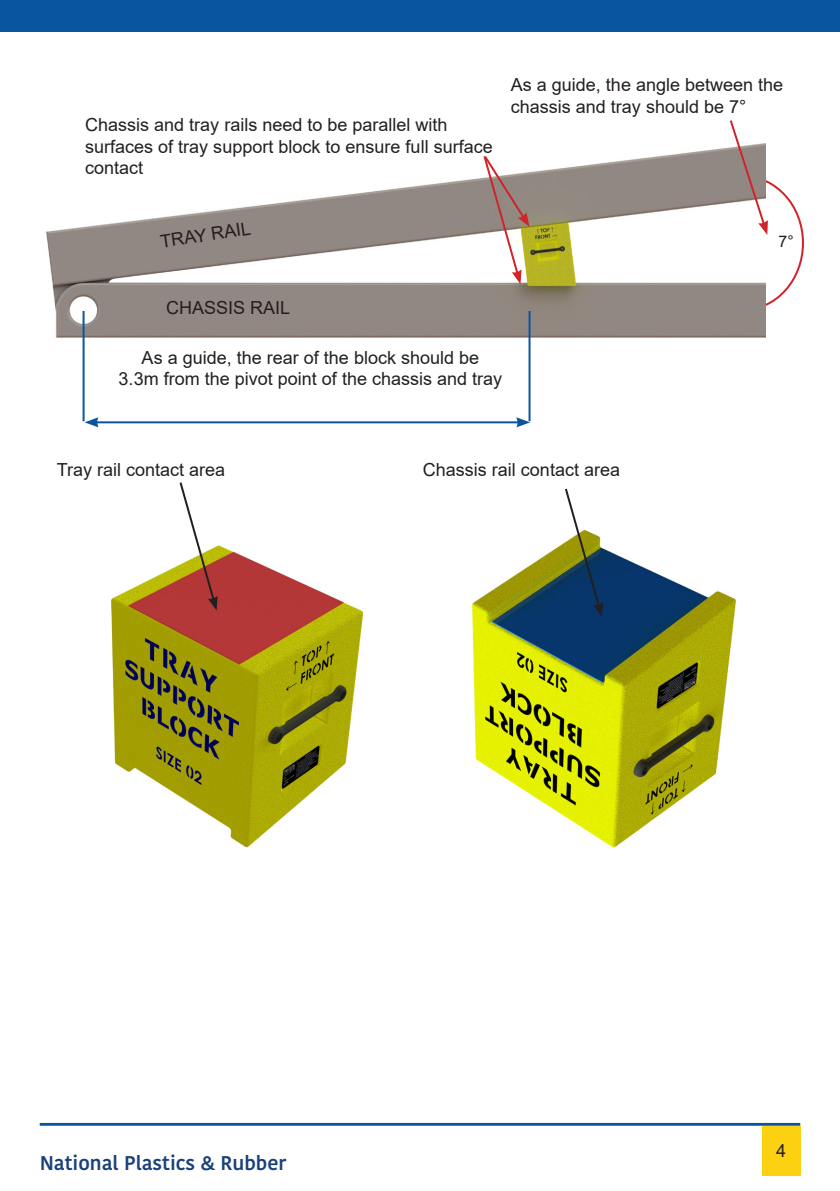
<style>
.page{position:relative;width:840px;height:1191px;background:#fff}
.page>*{position:absolute;margin:0;border:0;box-sizing:border-box;transform-origin:0 0}
.t1{font:600 19.8px "Kohinoor Devanagari";color:#19407b}
.t2{font:18px/21.6px "Arial";color:#231f20}
.t3{font:16px "Arial";color:#231f20}
</style>
<div class="page">
<div style="left:0;top:0;width:839px;height:32px;background:#0a55a0"></div>
<hr style="left:40px;top:1123px;width:759px;height:2px;background:#0a55a0">
<div style="left:761px;top:1125px;width:38px;height:50px;background:#fcd111"></div>
<img style="left:46px;top:147px;width:719px;height:277px">
<svg style="left:481px;top:154px;width:48px;height:130px"></svg>
<svg style="left:727px;top:120px;width:40px;height:115px"></svg>
<hr style="left:82px;top:311px;width:2px;height:110px;background:#0a55a0">
<hr style="left:528px;top:311px;width:2px;height:110px;background:#0a55a0">
<hr style="left:95px;top:421px;width:424px;height:2px;background:#0a55a0">
<svg style="left:84px;top:417px;width:14px;height:10px"></svg>
<svg style="left:516px;top:417px;width:14px;height:10px"></svg>
<img style="left:111px;top:545px;width:253px;height:303px">
<img style="left:472px;top:543px;width:265px;height:305px">
<svg style="left:178px;top:482px;width:39px;height:128px"></svg>
<svg style="left:563px;top:488px;width:39px;height:129px"></svg>
<p class="t2" style="left:85px;top:114px;width:409px">Chassis and tray rails need to be parallel with surfaces of tray support block to ensure full surface contact</p>
<p class="t2" style="left:510px;top:74px;width:274px">As a guide, the angle between the chassis and tray should be 7°</p>
<p class="t2" style="left:159px;top:231px;width:93px;rotate:-9deg">TRAY RAIL</p>
<p class="t3" style="left:778px;top:230px;width:17px">7°</p>
<p class="t2" style="left:166px;top:296px;width:126px">CHASSIS RAIL</p>
<p class="t2" style="left:142px;top:346px;width:339px">As a guide, the rear of the block should be</p>
<p class="t2" style="left:119px;top:368px;width:385px">3.3m from the pivot point of the chassis and tray</p>
<p class="t2" style="left:57px;top:459px;width:170px">Tray rail contact area</p>
<p class="t2" style="left:422px;top:459px;width:199px">Chassis rail contact area</p>
<p class="t1" style="left:40px;top:1151px;width:248px">National Plastics &amp; Rubber</p>
<p class="t2" style="left:775px;top:1139px;width:12px">4</p>
</div>
